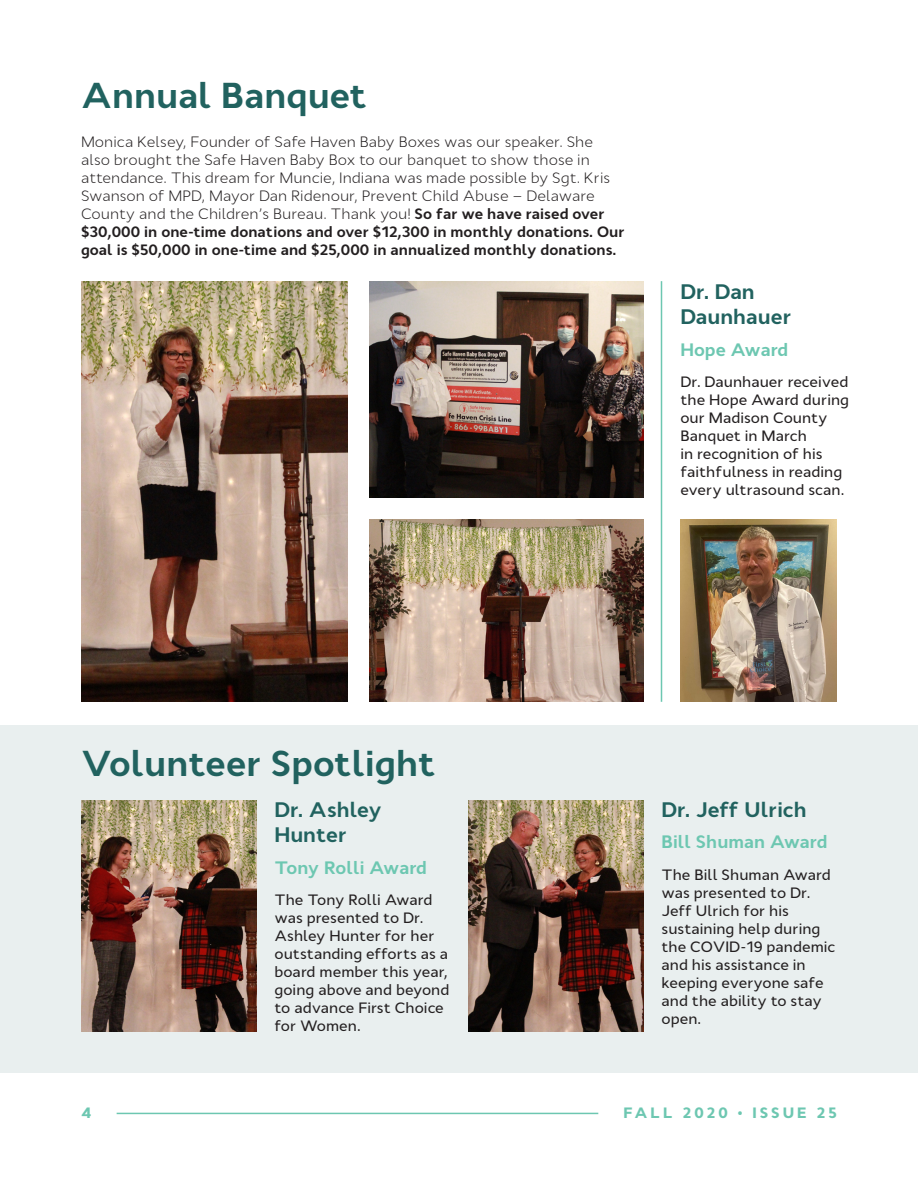
<style>
.page{position:relative;width:918px;height:1188px;background:#fff}
.page>*{position:absolute;margin:0;border:0;box-sizing:border-box;transform-origin:0 0}
.t1{font:700 36px "Cyntho Pro";color:#21625f}
.t2{font:700 21px/25.2px "Cyntho Pro";color:#21625f}
.t3{font:700 18px "Cyntho Pro";color:#6dc7b1}
.t4{font:500 15px/18px "Cyntho Pro";color:#231f20}
.t5{font:300 15px/18px "Cyntho Pro";color:#231f20}
.t6{font:900 15px "Cyntho Pro";letter-spacing:.2em;color:#6dc7b1}
.s1{font-weight:700}
</style>
<div class="page">
<hr style="left:117px;top:1113px;width:481px;height:1px;background:#6dc7b1">
<div style="left:0;top:725px;width:918px;height:348px;background:#e9efef"></div>
<img style="left:81px;top:801px;width:175px;height:230px">
<img style="left:468px;top:801px;width:176px;height:230px">
<img style="left:81px;top:281px;width:267px;height:421px">
<img style="left:369px;top:281px;width:275px;height:216px">
<img style="left:369px;top:519px;width:275px;height:183px">
<hr style="left:661px;top:281px;width:1px;height:421px;background:#6dc7b1">
<img style="left:680px;top:519px;width:157px;height:183px">
<p class="t1" style="left:81px;top:73px;width:288px">Annual Banquet</p>
<p class="t5" style="left:81px;top:132px;width:545px">Monica Kelsey, Founder of Safe Haven Baby Boxes was our speaker. She also brought the Safe Haven Baby Box to our banquet to show those in attendance. This dream for Muncie, Indiana was made possible by Sgt. Kris Swanson of MPD, Mayor Dan Ridenour, Prevent Child Abuse – Delaware County and the Children’s Bureau. Thank you! <span class="s1">So far we have raised over $30,000 in one-time donations and over $12,300 in monthly donations. Our goal is $50,000 in one-time and $25,000 in annualized monthly donations.</span></p>
<p class="t2" style="left:680px;top:279px;width:113px">Dr. Dan<br>Daunhauer</p>
<p class="t3" style="left:680px;top:338px;width:109px">Hope Award</p>
<p class="t4" style="left:680px;top:373px;width:170px">Dr. Daunhauer received the Hope Award during our Madison County<br>Banquet in March<br>in recognition of his faithfulness in reading every ultrasound scan.</p>
<p class="t1" style="left:81px;top:741px;width:357px">Volunteer Spotlight</p>
<p class="t2" style="left:274px;top:797px;width:109px">Dr. Ashley<br>Hunter</p>
<p class="t3" style="left:274px;top:856px;width:154px">Tony Rolli Award</p>
<p class="t4" style="left:274px;top:891px;width:177px">The Tony Rolli Award was presented to Dr.<br>Ashley Hunter for her outstanding efforts as a board member this year, going above and beyond to advance First Choice for Women.</p>
<p class="t2" style="left:662px;top:797px;width:147px">Dr. Jeff Ulrich</p>
<p class="t3" style="left:662px;top:831px;width:168px">Bill Shuman Award</p>
<p class="t4" style="left:662px;top:866px;width:176px">The Bill Shuman Award was presented to Dr.<br>Jeff Ulrich for his sustaining help during the COVID-19 pandemic and his assistance in keeping everyone safe and the ability to stay open.</p>
<p class="t6" style="left:81px;top:1104px;width:12px">4</p>
<p class="t6" style="left:624px;top:1104px;width:215px">FALL 2020 • ISSUE 25</p>
</div>
